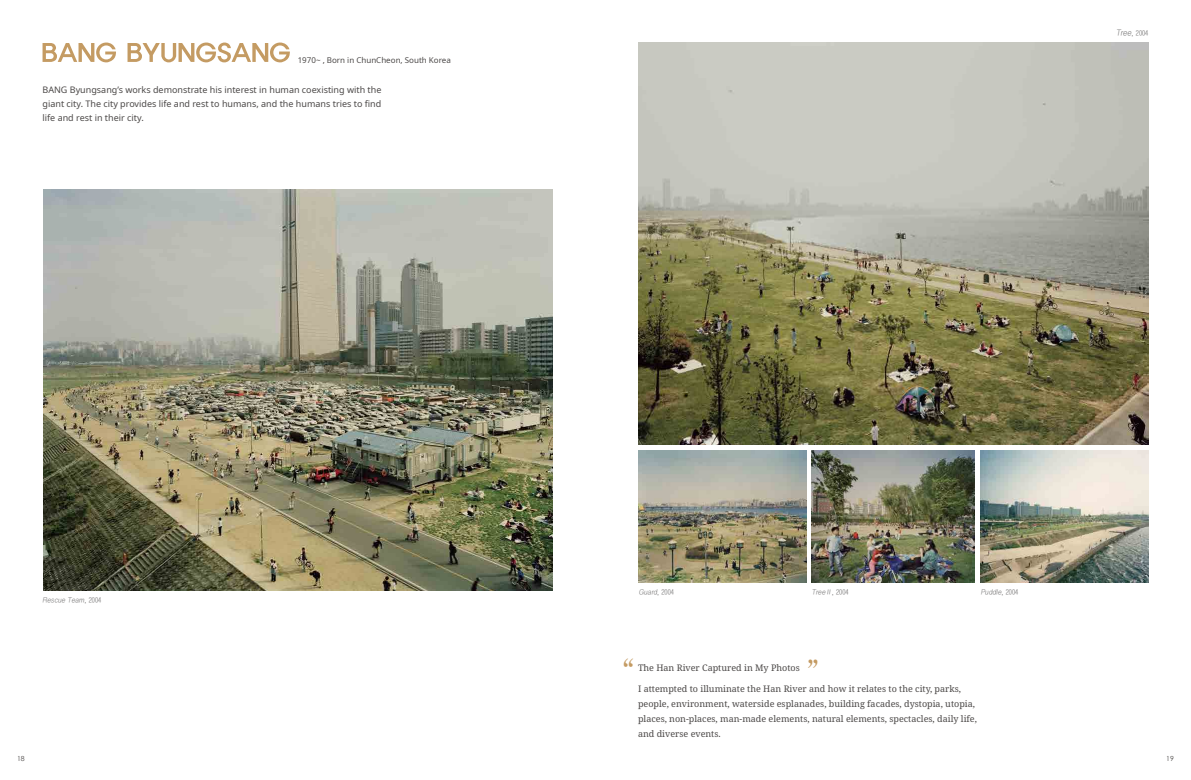
<style>
.page{position:relative;width:1191px;height:780px;background:#fff}
.page>*{position:absolute;margin:0;border:0;box-sizing:border-box;transform-origin:0 0}
.t1{font:500 36px "Adobe Myungjo Std";color:#c49b63}
.t2{font:9px/15px "Noto Serif";color:#4c4948}
.t3{font:9px/14px "Noto Sans";color:#4c4948;text-align:justify}
.t4{font:8px "Noto Sans";color:#4c4948}
.t5{font:italic 7px "YDVYGO520";color:#727171}
.t6{font:7px "YDVYGO520";color:#727171}
.t7{font:7px "Century Gothic";color:#4c4948}
.s1{font-style:italic;font-size:8px}
.s2{font-style:normal}
</style>
<div class="page">
<svg style="left:43px;top:43px;width:73px;height:19px"></svg>
<svg style="left:127px;top:43px;width:163px;height:19px"></svg>
<img style="left:43px;top:189px;width:509px;height:402px">
<img style="left:812px;top:450px;width:162px;height:133px">
<img style="left:638px;top:43px;width:510px;height:401px">
<img style="left:980px;top:450px;width:168px;height:133px">
<img style="left:638px;top:450px;width:168px;height:133px">
<p class="t4" style="left:298px;top:55px;width:155px">1970~ , Born in ChunCheon, South Korea</p>
<p class="t3" style="left:43px;top:83px;width:340px">BANG Byungsang’s works demonstrate his interest in human coexisting with the giant city. The city provides life and rest to humans, and the humans tries to find life and rest in their city.</p>
<p class="t6" style="left:1116px;top:29px;width:34px"><span class="s1">Tree</span>, 2 0 0 4</p>
<p class="t5" style="left:43px;top:596px;width:60px">Rescue Team<span class="s2">, 2 0 0 4</span></p>
<p class="t5" style="left:639px;top:588px;width:37px">Guard<span class="s2">, 2 0 0 4</span></p>
<p class="t5" style="left:812px;top:588px;width:38px">TreeⅡ<span class="s2">, 2004</span></p>
<p class="t5" style="left:980px;top:588px;width:39px">Puddle<span class="s2">, 2 0 0 4</span></p>
<h1 class="t1" style="left:600px;top:656px;width:37px">“</h1>
<h1 class="t1" style="left:805px;top:657px;width:37px">”</h1>
<p class="t2" style="left:638px;top:661px;width:163px">The Han River Captured in My Photos</p>
<p class="t2" style="left:638px;top:682px;width:340px">I attempted to illuminate the Han River and how it relates to the city, parks, people, environment, waterside esplanades, building facades, dystopia, utopia, places, non-places, man-made elements, natural elements, spectacles, daily life, and diverse events.</p>
<p class="t7" style="left:17px;top:753px;width:9px">18</p>
<p class="t7" style="left:1166px;top:753px;width:9px">19</p>
</div>
